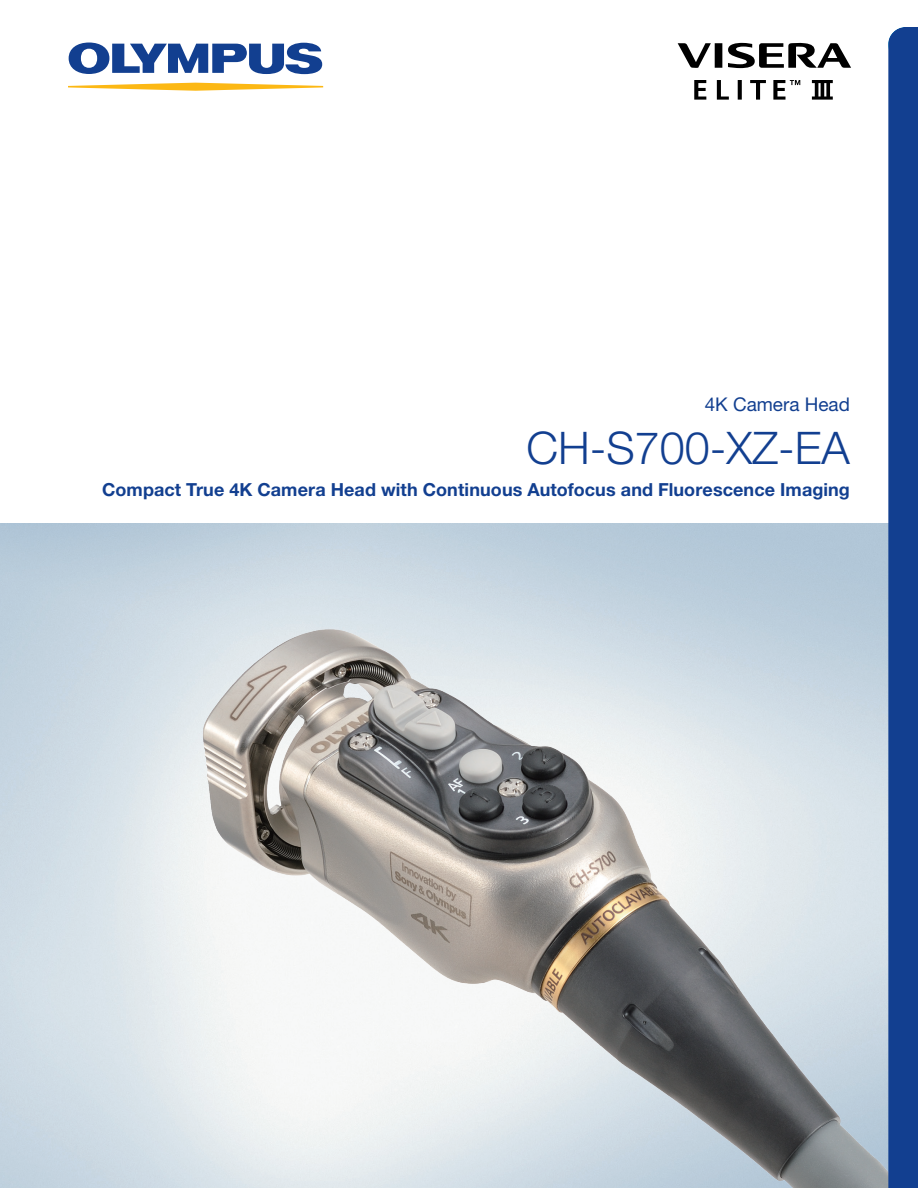
<style>
.page{position:relative;width:918px;height:1188px;background:#fff}
.page>*{position:absolute;margin:0;border:0;box-sizing:border-box;transform-origin:0 0}
.t1{font:300 45px "Helvetica Neue LT Std";color:#123f90}
.t2{font:18.9px "Helvetica Neue LT Std";color:#123f90}
.t3{font:700 18px "Helvetica Neue LT Std";letter-spacing:.005em;color:#123f90}
</style>
<div class="page">
<svg style="left:69px;top:43px;width:253px;height:31px"></svg>
<svg style="left:68px;top:83px;width:255px;height:8px"></svg>
<img style="left:127px;top:565px;width:761px;height:623px">
<div style="left:888px;top:27px;width:30px;height:1161px;background:#123f90"></div>
<svg style="left:678px;top:43px;width:173px;height:57px"></svg>
<p class="t2" style="left:705px;top:393px;width:147px">4K Camera Head</p>
<p class="t1" style="left:527px;top:421px;width:325px">CH-S700-XZ-EA</p>
<p class="t3" style="left:102px;top:479px;width:749px">Compact True 4K Camera Head with Continuous Autofocus and Fluorescence Imaging</p>
</div>
